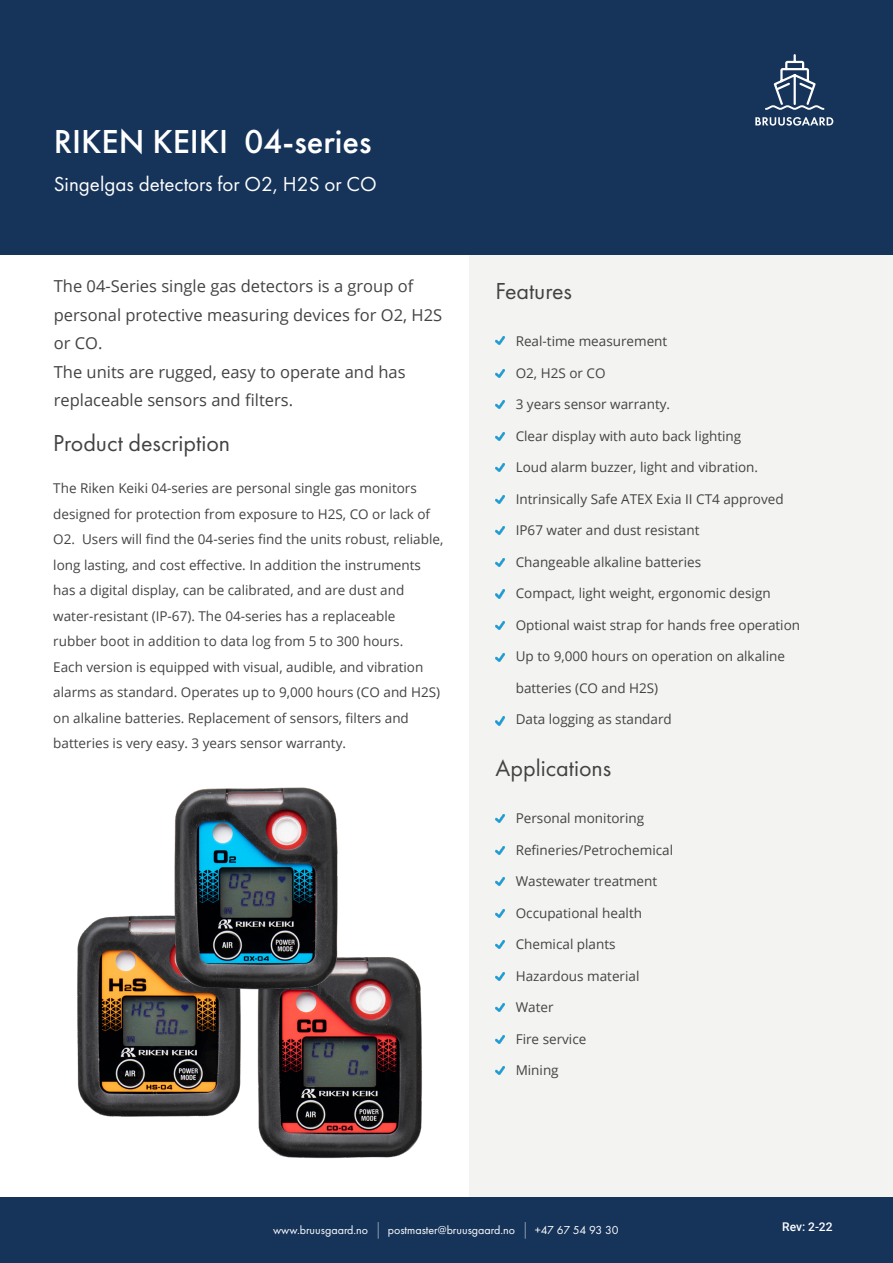
<style>
.page{position:relative;width:893px;height:1263px;background:#fff}
.page>*{position:absolute;margin:0;border:0;box-sizing:border-box;transform-origin:0 0}
.t1{font:500 34.5px "Futura PT";color:#fff}
.t2{font:24px "Futura PT";color:#434343}
.t3{font:21px "Futura PT";color:#fff}
.t4{font:16.5px/28.5px "Open Sans";color:#434343}
.t5{font:13.5px/25.5px "Open Sans";color:#434343}
.t6{font:12px "Futura PT";color:#fff}
.t7{font:500 12px "Roboto";color:#fff}
</style>
<div class="page">
<div style="left:469px;top:247px;width:424px;height:961px;background:#f3f3f1"></div>
<div style="left:0;top:0;width:893px;height:254px;background:#16345a"></div>
<div style="left:0;top:1198px;width:893px;height:65px;background:#16345a"></div>
<svg style="left:755px;top:54px;width:78px;height:72px"></svg>
<svg style="left:378px;top:1222px;width:1px;height:17px"></svg>
<svg style="left:525px;top:1222px;width:1px;height:17px"></svg>
<svg style="left:496px;top:337px;width:9px;height:8px"></svg>
<svg style="left:496px;top:369px;width:9px;height:8px"></svg>
<svg style="left:496px;top:814px;width:9px;height:8px"></svg>
<svg style="left:496px;top:401px;width:9px;height:8px"></svg>
<svg style="left:496px;top:846px;width:9px;height:8px"></svg>
<svg style="left:496px;top:432px;width:9px;height:8px"></svg>
<svg style="left:496px;top:878px;width:9px;height:8px"></svg>
<svg style="left:496px;top:464px;width:9px;height:8px"></svg>
<svg style="left:496px;top:909px;width:9px;height:8px"></svg>
<svg style="left:496px;top:495px;width:9px;height:8px"></svg>
<svg style="left:496px;top:941px;width:9px;height:8px"></svg>
<svg style="left:496px;top:527px;width:9px;height:8px"></svg>
<svg style="left:496px;top:972px;width:9px;height:8px"></svg>
<svg style="left:496px;top:558px;width:9px;height:8px"></svg>
<svg style="left:496px;top:1004px;width:9px;height:8px"></svg>
<svg style="left:496px;top:590px;width:9px;height:8px"></svg>
<svg style="left:496px;top:1035px;width:9px;height:8px"></svg>
<svg style="left:496px;top:1067px;width:9px;height:8px"></svg>
<svg style="left:496px;top:622px;width:9px;height:8px"></svg>
<svg style="left:496px;top:653px;width:9px;height:8px"></svg>
<svg style="left:496px;top:717px;width:9px;height:8px"></svg>
<img style="left:257px;top:957px;width:165px;height:202px">
<img style="left:77px;top:915px;width:164px;height:202px">
<img style="left:173px;top:787px;width:171px;height:203px">
<p class="t1" style="left:54px;top:121px;width:319px">RIKEN KEIKI 04-series</p>
<p class="t3" style="left:54px;top:172px;width:325px">Singelgas detectors for O2, H2S or CO</p>
<p class="t4" style="left:54px;top:271px;width:390px">The 04-Series single gas detectors is a group of personal protective measuring devices for O2, H2S or CO.</p>
<p class="t4" style="left:54px;top:357px;width:353px">The units are rugged, easy to operate and has replaceable sensors and filters.</p>
<p class="t2" style="left:53px;top:429px;width:178px">Product description</p>
<p class="t5" style="left:53px;top:475px;width:392px">The Riken Keiki 04-series are personal single gas monitors designed for protection from exposure to H2S, CO or lack of O2. Users will find the 04-series find the units robust, reliable, long lasting, and cost effective. In addition the instruments has a digital display, can be calibrated, and are dust and water-resistant (IP-67). The 04-series has a replaceable<br>rubber boot in addition to data log from 5 to 300 hours.<br>Each version is equipped with visual, audible, and vibration alarms as standard. Operates up to 9,000 hours (CO and H2S) on alkaline batteries. Replacement of sensors, filters and batteries is very easy. 3 years sensor warranty.</p>
<p class="t2" style="left:496px;top:277px;width:78px">Features</p>
<p class="t5" style="left:516px;top:328px;width:153px">Real-time measurement</p>
<p class="t5" style="left:516px;top:360px;width:91px">O2, H2S or CO</p>
<p class="t5" style="left:516px;top:391px;width:156px">3 years sensor warranty.</p>
<p class="t5" style="left:516px;top:423px;width:227px">Clear display with auto back lighting</p>
<p class="t5" style="left:516px;top:454px;width:244px">Loud alarm buzzer, light and vibration.</p>
<p class="t5" style="left:516px;top:486px;width:269px">Intrinsically Safe ATEX Exia II CT4 approved</p>
<p class="t5" style="left:516px;top:517px;width:185px">IP67 water and dust resistant</p>
<p class="t5" style="left:516px;top:549px;width:187px">Changeable alkaline batteries</p>
<p class="t5" style="left:516px;top:580px;width:256px">Compact, light weight, ergonomic design</p>
<p class="t5" style="left:516px;top:612px;width:286px">Optional waist strap for hands free operation</p>
<p class="t5" style="left:516px;top:643px;width:271px">Up to 9,000 hours on operation on alkaline</p>
<p class="t5" style="left:516px;top:675px;width:144px">batteries (CO and H2S)</p>
<p class="t5" style="left:516px;top:706px;width:158px">Data logging as standard</p>
<p class="t2" style="left:496px;top:754px;width:117px">Applications</p>
<p class="t5" style="left:516px;top:805px;width:130px">Personal monitoring</p>
<p class="t5" style="left:516px;top:837px;width:159px">Refineries/Petrochemical</p>
<p class="t5" style="left:516px;top:868px;width:143px">Wastewater treatment</p>
<p class="t5" style="left:516px;top:900px;width:128px">Occupational health</p>
<p class="t5" style="left:516px;top:931px;width:101px">Chemical plants</p>
<p class="t5" style="left:516px;top:963px;width:125px">Hazardous material</p>
<p class="t5" style="left:516px;top:994px;width:39px">Water</p>
<p class="t5" style="left:516px;top:1026px;width:72px">Fire service</p>
<p class="t5" style="left:516px;top:1057px;width:44px">Mining</p>
<p class="t6" style="left:273px;top:1223px;width:97px">www.bruusgaard.no</p>
<p class="t6" style="left:388px;top:1223px;width:129px">postmaster@bruusgaard.no</p>
<p class="t6" style="left:535px;top:1223px;width:85px">+47 67 54 93 30</p>
<p class="t7" style="left:782px;top:1218px;width:52px">Rev: 2-22</p>
</div>
